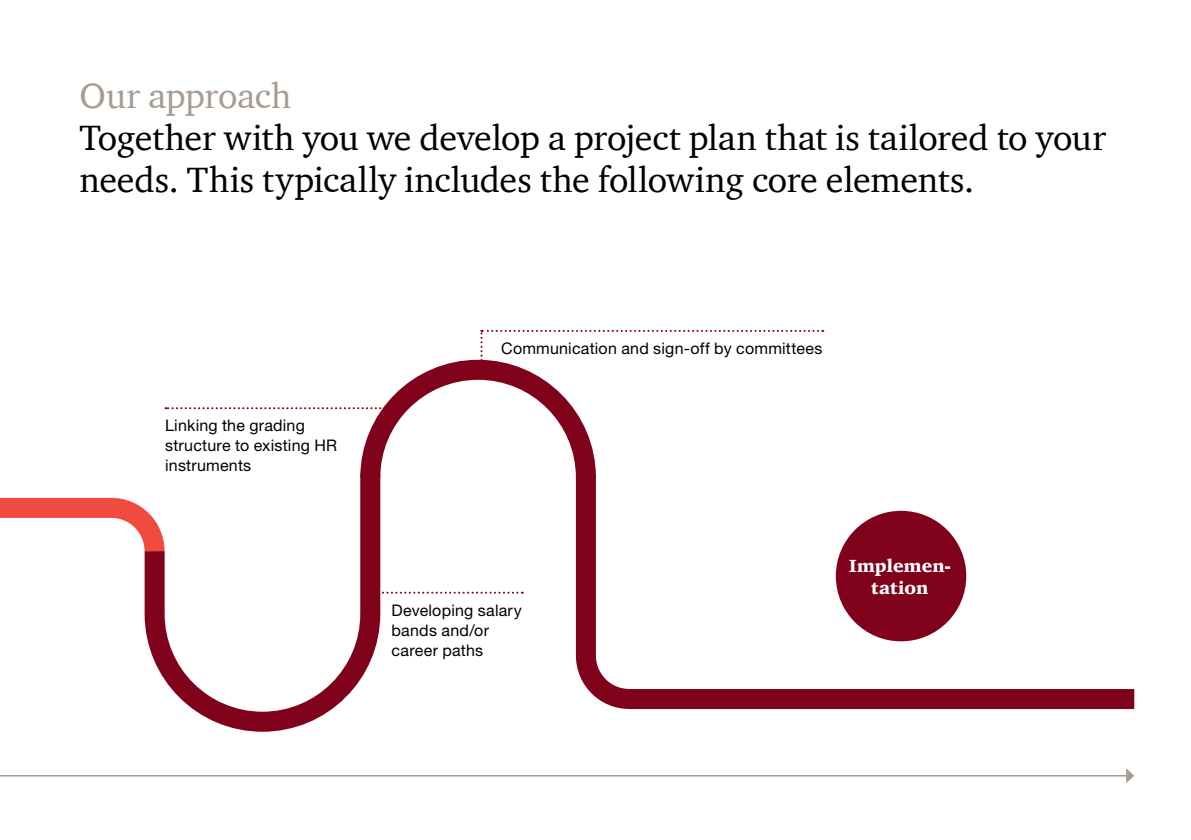
<style>
.page{position:relative;width:1191px;height:840px;background:#fff}
.page>*{position:absolute;margin:0;border:0;box-sizing:border-box;transform-origin:0 0}
.t1{font:36px/42px "ITC Charter Com";letter-spacing:-.005em;color:#000}
.t2{font:900 18px/22px "ITC Charter Com";color:#fff;text-align:center}
.t3{font:16px/20px "Helvetica Neue LT";letter-spacing:.015em;color:#000}
.s1{color:#a89b91}
</style>
<div class="page">
<div style="left:360px;top:473px;width:20px;height:141px;background:#80021a"></div>
<div style="left:576px;top:475px;width:20px;height:181px;background:#80021a"></div>
<div style="left:145px;top:550px;width:20px;height:64px;background:#80021a"></div>
<div style="left:0;top:497px;width:112px;height:20px;background:#f04b3e"></div>
<div style="left:629px;top:688px;width:505px;height:20px;background:#80021a"></div>
<svg style="left:575px;top:635px;width:74px;height:75px"></svg>
<div style="left:836px;top:510px;width:130px;height:131px;background:#80021a;border-radius:50%"></div>
<hr style="left:0;top:774px;width:1127px;height:2px;background:#a89b91">
<svg style="left:1126px;top:768px;width:8px;height:14px"></svg>
<svg style="left:144px;top:591px;width:379px;height:141px"></svg>
<svg style="left:91px;top:330px;width:732px;height:241px"></svg>
<p class="t1" style="left:79px;top:74px;width:1028px"><span class="s1">Our approach<br></span>Together with you we develop a project plan that is tailored to your needs. This typically includes the following core elements.</p>
<p class="t3" style="left:165px;top:415px;width:173px">Linking the grading structure to existing HR instruments</p>
<p class="t3" style="left:501px;top:338px;width:323px">Communication and sign-off by committees</p>
<p class="t3" style="left:391px;top:599px;width:132px">Developing salary bands and/or career paths</p>
<p class="t2" style="left:849px;top:554px;width:103px">Implemen&shy;tation</p>
</div>
